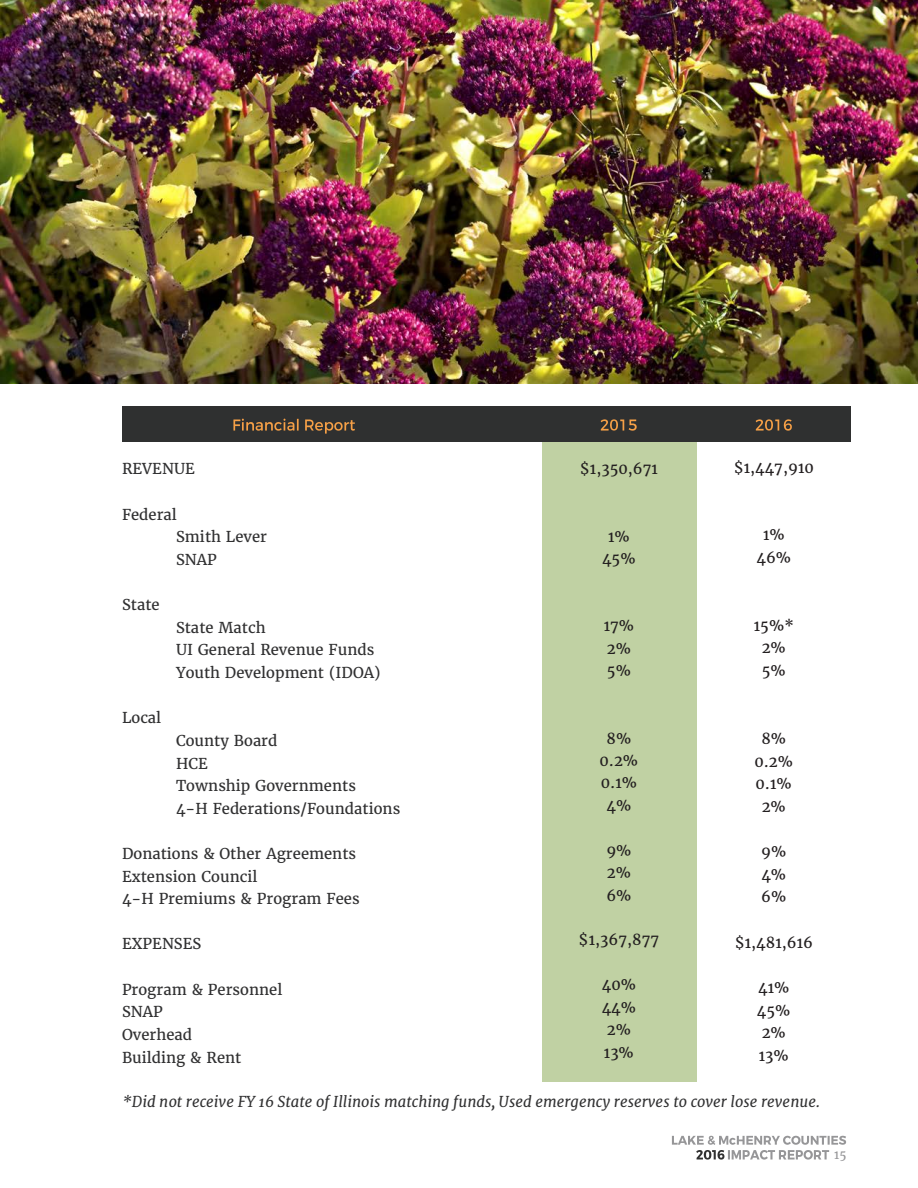
<style>
.page{position:relative;width:918px;height:1188px;background:#fff}
.page>*{position:absolute;margin:0;border:0;box-sizing:border-box;transform-origin:0 0}
.t1{font:15px/22.6px "Merriweather";color:#303031}
.t2{font:15px/22.5px "Merriweather";letter-spacing:.005em;color:#231f20;text-align:center}
.t3{font:italic 15px "Merriweather";color:#303031}
.t4{font:12px "Merriweather";color:#969698}
</style>
<div class="page">
<img style="left:672px;top:1135px;width:174px;height:10px">
<img style="left:696px;top:1150px;width:29px;height:10px">
<img style="left:728px;top:1150px;width:102px;height:10px">
<div style="left:122px;top:407px;width:729px;height:35px;background:#2f3030"></div>
<img style="left:233px;top:418px;width:122px;height:16px">
<div style="left:542px;top:442px;width:154px;height:640px;background:#c0d1a3"></div>
<img style="left:600px;top:419px;width:37px;height:12px">
<img style="left:755px;top:419px;width:37px;height:12px">
<img style="left:0;top:0;width:918px;height:383px">
<p class="t2" style="left:734px;top:456px;width:82px">$1,447,910</p>
<p class="t2" style="left:580px;top:458px;width:80px">$1,350,671</p>
<p class="t1" style="left:122px;top:458px;width:74px">REVENUE</p>
<p class="t1" style="left:176px;top:503px;width:93px;text-indent:-54px">Federal<br>Smith Lever<br>SNAP</p>
<p class="t1" style="left:122px;top:593px;width:39px">State</p>
<p class="t1" style="left:176px;top:616px;width:206px">State Match<br>UI General Revenue Funds<br>Youth Development (IDOA)</p>
<p class="t1" style="left:122px;top:707px;width:41px">Local</p>
<p class="t1" style="left:176px;top:729px;width:226px">County Board<br>HCE<br>Township Governments<br>4-H Federations/Foundations</p>
<p class="t1" style="left:122px;top:842px;width:239px">Donations &amp; Other Agreements<br>Extension Council<br>4-H Premiums &amp; Program Fees</p>
<p class="t1" style="left:122px;top:933px;width:81px">EXPENSES</p>
<p class="t1" style="left:122px;top:978px;width:162px">Program &amp; Personnel<br>SNAP<br>Overhead<br>Building &amp; Rent</p>
<p class="t2" style="left:757px;top:524px;width:36px">1%<br>46%</p>
<p class="t2" style="left:602px;top:525px;width:35px">1%<br>45%</p>
<p class="t2" style="left:754px;top:614px;width:42px">15%*<br>2%<br>5%</p>
<p class="t2" style="left:604px;top:615px;width:32px;text-align:left">17%<br>2%<br>5%</p>
<p class="t2" style="left:600px;top:727px;width:40px">8%<br>0.2%<br>0.1%<br>4%</p>
<p class="t2" style="left:606px;top:839px;width:27px;text-align:justify">9% 2% 6%</p>
<p class="t2" style="left:579px;top:929px;width:82px">$1,367,877</p>
<p class="t2" style="left:602px;top:974px;width:36px">40%<br>44%<br>2%<br>13%</p>
<p class="t2" style="left:754px;top:727px;width:40px">8%<br>0.2%<br>0.1%<br>2%</p>
<p class="t2" style="left:761px;top:841px;width:27px;text-align:justify">9% 4% 6%</p>
<p class="t2" style="left:735px;top:931px;width:80px">$1,481,616</p>
<p class="t2" style="left:757px;top:976px;width:35px">41%<br>45%<br>2%<br>13%</p>
<p class="t3" style="left:122px;top:1093px;width:699px">*Did not receive FY 16 State of Illinois matching funds, Used emergency reserves to cover lose revenue.</p>
<p class="t4" style="left:834px;top:1147px;width:14px">15</p>
</div>
